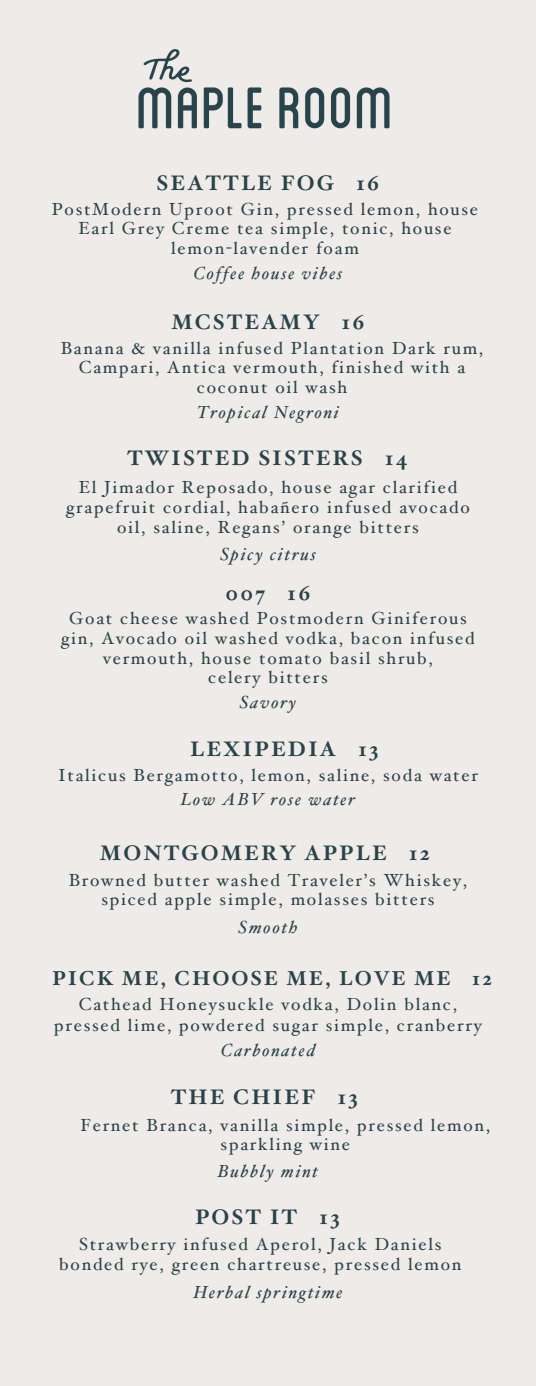
<style>
.page{position:relative;width:536px;height:1386px;background:#eeebe9}
.page>*{position:absolute;margin:0;border:0;box-sizing:border-box;transform-origin:0 0}
.t1{font:700 21px "Hoefler Text";letter-spacing:.1em;color:#2a4249}
.t2{font:700 20.12px "Hoefler Text";letter-spacing:.1em;color:#2a4249}
.t3{font:17.5px/19.6px "Hoefler Text";letter-spacing:.1em;color:#2a4249;text-align:center}
.t4{font:italic 17.5px "Hoefler Text";letter-spacing:.1em;color:#2a4249}
</style>
<div class="page">
<img style="left:138px;top:49px;width:252px;height:80px">
<h1 class="t1" style="left:156px;top:170px;width:224px">SEATTLE FOG 16</h1>
<p class="t3" style="left:52px;top:201px;width:427px">PostModern Uproot Gin, pressed lemon, house<br>Earl Grey Creme tea simple, tonic, house lemon-lavender foam</p>
<h1 class="t4" style="left:193px;top:263px;width:150px">Coffee house vibes</h1>
<h2 class="t1" style="left:171px;top:310px;width:195px">MCSTEAMY 16</h2>
<h1 class="t3" style="left:61px;top:340px;width:424px">Banana &amp; vanilla infused Plantation Dark rum,<br>Campari, Antica vermouth, finished with a coconut oil wash</h1>
<p class="t4" style="left:197px;top:402px;width:143px">Tropical Negroni</p>
<p class="t1" style="left:127px;top:445px;width:282px">TWISTED SISTERS 14</p>
<h2 class="t3" style="left:66px;top:480px;width:405px">El Jimador Reposado, house agar clarified grapefruit cordial, habañero infused avocado oil, saline, Regans’ orange bitters</h2>
<h2 class="t4" style="left:220px;top:544px;width:97px">Spicy citrus</h2>
<p class="t1" style="left:225px;top:580px;width:86px">007 16</p>
<h2 class="t3" style="left:61px;top:611px;width:415px">Goat cheese washed Postmodern Giniferous gin, Avocado oil washed vodka, bacon infused vermouth, house tomato basil shrub,</h2>
<h1 class="t3" style="left:208px;top:670px;width:121px">celery bitters</h1>
<h1 class="t4" style="left:239px;top:692px;width:59px">Savory</h1>
<h1 class="t1" style="left:190px;top:736px;width:190px">LEXIPEDIA 13</h1>
<p class="t3" style="left:58px;top:767px;width:421px">Italicus Bergamotto, lemon, saline, soda water</p>
<p class="t4" style="left:181px;top:788px;width:176px">Low ABV rose water</p>
<p class="t1" style="left:100px;top:840px;width:331px">MONTGOMERY APPLE 12</p>
<p class="t3" style="left:69px;top:872px;width:400px">Browned butter washed Traveler’s Whiskey, spiced apple simple, molasses bitters</p>
<h2 class="t4" style="left:238px;top:917px;width:61px">Smooth</h2>
<h2 class="t2" style="left:52px;top:966px;width:441px">PICK ME, CHOOSE ME, LOVE ME 12</h2>
<h1 class="t3" style="left:54px;top:996px;width:429px;line-height:21px">Cathead Honeysuckle vodka, Dolin blanc, pressed lime, powdered sugar simple, cranberry</h1>
<h1 class="t4" style="left:221px;top:1040px;width:96px">Carbonated</h1>
<h2 class="t1" style="left:171px;top:1084px;width:189px">THE CHIEF 13</h2>
<h1 class="t3" style="left:80px;top:1117px;width:411px">Fernet Branca, vanilla simple, pressed lemon, sparkling wine</h1>
<p class="t4" style="left:218px;top:1160px;width:102px">Bubbly mint</p>
<p class="t1" style="left:195px;top:1205px;width:146px">POST IT 13</p>
<h2 class="t3" style="left:59px;top:1237px;width:403px">Strawberry infused Aperol, Jack Daniels bonded rye, green chartreuse, pressed lemon</h2>
<h2 class="t4" style="left:193px;top:1281px;width:151px">Herbal springtime</h2>
</div>
